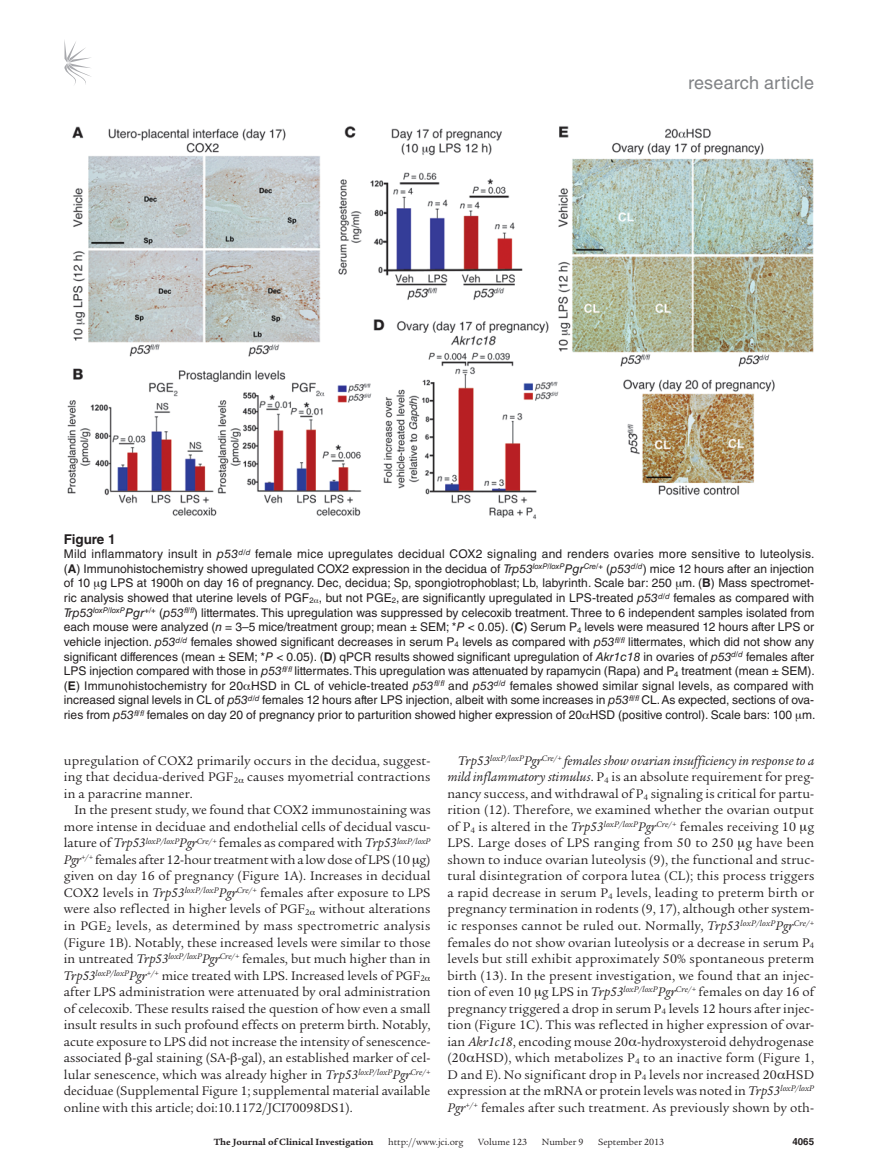
<style>
.page{position:relative;width:878px;height:1175px;background:#fff}
.page>*{position:absolute;margin:0;border:0;box-sizing:border-box;transform-origin:0 0}
.t1{font:18px "Helvetica LT Std";letter-spacing:.01em;color:#808285}
.t2{font:13.5px/16.5px "Legacy Serif Std";color:#231f20;text-align:justify}
.t3{font:700 13.5px "Helvetica LT Std";color:#231f20}
.t4{font:12px/14.7px "Helvetica LT Std";color:#231f20;text-align:justify}
.t5{font:9.75px "Legacy Serif Std";color:#231f20}
.t6{font:700 9.75px "Legacy Serif Std";color:#231f20}
.t7{font:700 9.75px "Helvetica LT Std";color:#231f20}
.s1{font-style:italic}
.s2{font-weight:700}
</style>
<div class="page">
<svg style="left:64px;top:40px;width:27px;height:45px"></svg>
<img style="left:67px;top:126px;width:747px;height:393px">
<h1 class="t1" style="left:688px;top:73px;width:127px">research article</h1>
<p class="t3" style="left:64px;top:530px;width:53px">Figure 1</p>
<p class="t4" style="left:64px;top:546px;width:753px">Mild inflammatory insult in <span class="s1">p53</span><sup>d/d</sup> female mice upregulates decidual COX2 signaling and renders ovaries more sensitive to luteolysis. (<span class="s2">A</span>) Immunohistochemistry showed upregulated COX2 expression in the decidua of <span class="s1">Trp53</span><sup>loxP/loxP</sup><span class="s1">Pgr</span><sup>Cre/+</sup> (<span class="s1">p53</span><sup>d/d</sup>) mice 12 hours after an injection of 10 g LPS at 1900h on day 16 of pregnancy. Dec, decidua; Sp, spongiotrophoblast; Lb, labyrinth. Scale bar: 250 m. (<span class="s2">B</span>) Mass spectromet&shy;ric analysis showed that uterine levels of PGF<sub>2</sub> , but not PGE<sub>2</sub>, are significantly upregulated in LPS-treated <span class="s1">p53</span><sup>d/d</sup> females as compared with <span class="s1">Trp53</span><sup>loxP/loxP</sup><span class="s1">Pgr</span><sup>+/+</sup> (<span class="s1">p53</span><sup>fl/fl</sup>) littermates. This upregulation was suppressed by celecoxib treatment. Three to 6 independent samples isolated from each mouse were analyzed (<span class="s1">n</span> = 3–5 mice/treatment group; mean ± SEM; *<span class="s1">P</span> &lt; 0.05). (<span class="s2">C</span>) Serum P<sub>4</sub> levels were measured 12 hours after LPS or vehicle injection. <span class="s1">p53</span><sup>d/d</sup> females showed significant decreases in serum P<sub>4</sub> levels as compared with <span class="s1">p53</span><sup>fl/fl</sup> littermates, which did not show any significant differences (mean ± SEM; *<span class="s1">P</span> &lt; 0.05). (<span class="s2">D</span>) qPCR results showed significant upregulation of <span class="s1">Akr1c18</span> in ovaries of <span class="s1">p53</span><sup>d/d</sup> females after LPS injection compared with those in <span class="s1">p53</span><sup>fl/fl</sup> littermates. This upregulation was attenuated by rapamycin (Rapa) and P<sub>4</sub> treatment (mean ± SEM). (<span class="s2">E</span>) Immunohistochemistry for 20 HSD in CL of vehicle-treated <span class="s1">p53</span><sup>fl/fl</sup> and <span class="s1">p53</span><sup>d/d</sup> females showed similar signal levels, as compared with increased signal levels in CL of <span class="s1">p53</span><sup>d/d</sup> females 12 hours after LPS injection, albeit with some increases in <span class="s1">p53</span><sup>fl/fl</sup> CL. As expected, sections of ova&shy;ries from <span class="s1">p53</span><sup>fl/fl</sup> females on day 20 of pregnancy prior to parturition showed higher expression of 20 HSD (positive control). Scale bars: 100 m.</p>
<p class="t2" style="left:64px;top:752px;width:368px">upregulation of COX2 primarily occurs in the decidua, suggest&shy;ing that decidua-derived PGF<sub>2</sub> causes myometrial contractions in a paracrine manner.</p>
<p class="t2" style="left:64px;top:802px;width:368px;text-align:left;text-indent:11px">In the present study, we found that COX2 immunostaining was more intense in deciduae and endothelial cells of decidual vascu&shy;lature of <span class="s1">Trp53</span><sup>loxP/loxP</sup><span class="s1">Pgr</span><sup>Cre/+</sup> females as compared with <span class="s1">Trp53</span><sup>loxP/loxP </sup><span class="s1">Pgr</span><sup>+/+</sup> females after 12-hour treatment with a low dose of LPS (10 g) given on day 16 of pregnancy (Figure 1A). Increases in decidual COX2 levels in <span class="s1">Trp53</span><sup>loxP/loxP</sup><span class="s1">Pgr</span><sup>Cre/+</sup> females after exposure to LPS were also reflected in higher levels of PGF<sub>2</sub> without alterations in PGE<sub>2</sub> levels, as determined by mass spectrometric analysis (Figure 1B). Notably, these increased levels were similar to those in untreated <span class="s1">Trp53</span><sup>loxP/loxP</sup><span class="s1">Pgr</span><sup>Cre/+</sup> females, but much higher than in <span class="s1">Trp53</span><sup>loxP/loxP</sup><span class="s1">Pgr</span><sup>+/+</sup> mice treated with LPS. Increased levels of PGF<sub>2 </sub>after LPS administration were attenuated by oral administration of celecoxib. These results raised the question of how even a small insult results in such profound effects on preterm birth. Notably, acute exposure to LPS did not increase the intensity of senescence&shy;associated -gal staining (SA- -gal), an established marker of cel&shy;lular senescence, which was already higher in <span class="s1">Trp53</span><sup>loxP/loxP</sup><span class="s1">Pgr</span><sup>Cre/+ </sup>deciduae (Supplemental Figure 1; supplemental material available online with this article; doi:10.1172/JCI70098DS1).</p>
<p class="t2" style="left:447px;top:752px;width:368px;text-indent:11px"><span class="s1">Trp53</span><sup>loxP/loxP</sup><span class="s1">Pgr</span><sup>Cre/+</sup> <span class="s1">females show ovarian insufficiency in response to a mild inflammatory stimulus</span>. P<sub>4</sub> is an absolute requirement for preg&shy;nancy success, and withdrawal of P<sub>4</sub> signaling is critical for partu&shy;rition (12). Therefore, we examined whether the ovarian output of P<sub>4</sub> is altered in the <span class="s1">Trp53</span><sup>loxP/loxP</sup><span class="s1">Pgr</span><sup>Cre/+</sup> females receiving 10 g LPS. Large doses of LPS ranging from 50 to 250 g have been shown to induce ovarian luteolysis (9), the functional and struc&shy;tural disintegration of corpora lutea (CL); this process triggers a rapid decrease in serum P<sub>4</sub> levels, leading to preterm birth or pregnancy termination in rodents (9, 17), although other system&shy;ic responses cannot be ruled out. Normally, <span class="s1">Trp53</span><sup>loxP/loxP</sup><span class="s1">Pgr</span><sup>Cre/+ </sup>females do not show ovarian luteolysis or a decrease in serum P<sub>4 </sub>levels but still exhibit approximately 50% spontaneous preterm birth (13). In the present investigation, we found that an injec&shy;tion of even 10 g LPS in <span class="s1">Trp53</span><sup>loxP/loxP</sup><span class="s1">Pgr</span><sup>Cre/+</sup> females on day 16 of pregnancy triggered a drop in serum P<sub>4</sub> levels 12 hours after injec&shy;tion (Figure 1C). This was reflected in higher expression of ovar&shy;ian <span class="s1">Akr1c18</span>, encoding mouse 20 -hydroxysteroid dehydrogenase (20 HSD), which metabolizes P<sub>4</sub> to an inactive form (Figure 1, D and E). No significant drop in P<sub>4</sub> levels nor increased 20 HSD expression at the mRNA or protein levels was noted in <span class="s1">Trp53</span><sup>loxP/loxP </sup><span class="s1">Pgr</span><sup>+/+</sup> females after such treatment. As previously shown by oth-</p>
<p class="t6" style="left:214px;top:1135px;width:161px">The Journal of Clinical Investigation</p>
<p class="t5" style="left:388px;top:1136px;width:77px">http://www.jci.org</p>
<p class="t5" style="left:478px;top:1136px;width:50px">Volume 123</p>
<p class="t5" style="left:542px;top:1136px;width:43px">Number 9</p>
<p class="t5" style="left:598px;top:1136px;width:68px">September 2013</p>
<p class="t7" style="left:792px;top:1135px;width:23px">4065</p>
</div>
